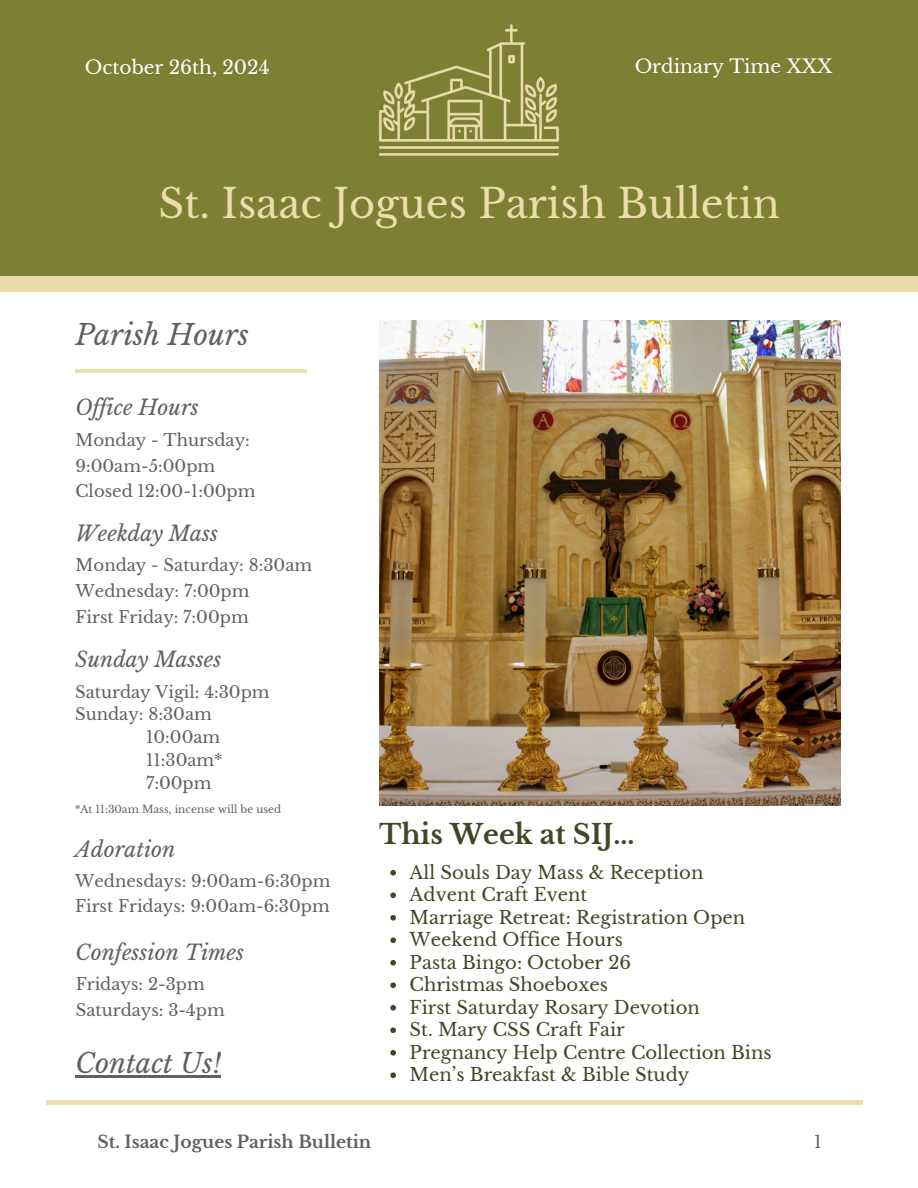
<style>
.page{position:relative;width:918px;height:1188px;background:#fff}
.page>*{position:absolute;margin:0;border:0;box-sizing:border-box;transform-origin:0 0}
.t1{font:39.9px "Libre Baskerville";color:#edddac}
.t2{font:italic 28.2px "Libre Baskerville";color:#60625c}
.t3{font:700 27px "Libre Baskerville";color:#3e4827}
.t4{font:italic 27px "Libre Baskerville";color:#60625c}
.t5{font:italic 21px "Libre Baskerville";color:#60625c}
.t6{font:18.6px "Libre Baskerville";color:#fff}
.t7{font:18px "Libre Baskerville";color:#3e4827}
.t8{font:700 17.1px "Libre Baskerville";color:#60625c}
.t9{font:17.1px "Libre Baskerville";color:#60625c}
.t10{font:16.5px/25.8px "Libre Baskerville";color:#60625c}
.t11{font:10.5px "Libre Baskerville";color:#60625c}
</style>
<div class="page">
<hr style="left:75px;top:369px;width:232px;height:4px;background:#edddac">
<div style="left:0;top:259px;width:918px;height:33px;background:#edddac"></div>
<div style="left:0;top:0;width:918px;height:275px;background:#7c8034"></div>
<img style="left:379px;top:24px;width:180px;height:132px">
<hr style="left:47px;top:1101px;width:816px;height:3px;background:#edddac">
<hr style="left:75px;top:1076px;width:146px;height:2px;background:#60625c">
<img style="left:379px;top:320px;width:461px;height:485px">
<svg style="left:390px;top:870px;width:6px;height:6px"></svg>
<svg style="left:390px;top:892px;width:6px;height:6px"></svg>
<svg style="left:390px;top:915px;width:6px;height:6px"></svg>
<svg style="left:390px;top:937px;width:6px;height:6px"></svg>
<svg style="left:390px;top:960px;width:6px;height:6px"></svg>
<svg style="left:390px;top:982px;width:6px;height:6px"></svg>
<svg style="left:390px;top:1005px;width:6px;height:6px"></svg>
<svg style="left:390px;top:1027px;width:6px;height:6px"></svg>
<svg style="left:390px;top:1050px;width:6px;height:6px"></svg>
<svg style="left:390px;top:1072px;width:6px;height:6px"></svg>
<h6 class="t6" style="left:85px;top:56px;width:186px">October 26th, 2024</h6>
<h6 class="t6" style="left:635px;top:55px;width:199px">Ordinary Time XXX</h6>
<h1 class="t1" style="left:159px;top:179px;width:623px">St. Isaac Jogues Parish Bulletin</h1>
<h4 class="t2" style="left:75px;top:318px;width:175px">Parish Hours</h4>
<h4 class="t5" style="left:75px;top:394px;width:125px">Of ice Hours</h4>
<h6 class="t10" style="left:75px;top:427px;width:182px">Monday - Thursday:<br>9:00am-5:00pm<br>Closed 12:00-1:00pm</h6>
<h4 class="t5" style="left:76px;top:521px;width:144px">Weekday Mass</h4>
<h6 class="t10" style="left:76px;top:552px;width:238px">Monday - Saturday: 8:30am<br>Wednesday: 7:00pm<br>First Friday: 7:00pm</h6>
<p class="t5" style="left:75px;top:646px;width:148px">Sunday Masses</p>
<h4 class="t10" style="left:75px;top:679px;width:196px">Saturday Vigil: 4:30pm</h4>
<h4 class="t10" style="left:75px;top:702px;width:138px">Sunday: 8:30am</h4>
<h4 class="t10" style="left:146px;top:725px;width:76px">10:00am</h4>
<h4 class="t10" style="left:146px;top:747px;width:78px">11:30am*</h4>
<h4 class="t10" style="left:146px;top:770px;width:67px">7:00pm</h4>
<h6 class="t11" style="left:75px;top:803px;width:208px">*At 11:30am Mass, incense will be used</h6>
<h3 class="t5" style="left:75px;top:837px;width:102px">Adoration</h3>
<p class="t10" style="left:75px;top:868px;width:257px">Wednesdays: 9:00am-6:30pm<br>First Fridays: 9:00am-6:30pm</p>
<h4 class="t5" style="left:76px;top:939px;width:170px">Confession Times</h4>
<h6 class="t10" style="left:76px;top:972px;width:150px">Fridays: 2-3pm<br>Saturdays: 3-4pm</h6>
<h6 class="t4" style="left:75px;top:1047px;width:147px">Contact Us!</h6>
<p class="t3" style="left:379px;top:818px;width:257px">This Week at SIJ...</p>
<p class="t7" style="left:410px;top:862px;width:295px">All Souls Day Mass &amp; Reception</p>
<p class="t7" style="left:410px;top:884px;width:179px">Advent Craft Event</p>
<p class="t7" style="left:410px;top:907px;width:337px">Marriage Retreat: Registration Open</p>
<p class="t7" style="left:410px;top:929px;width:215px">Weekend Office Hours</p>
<p class="t7" style="left:410px;top:952px;width:223px">Pasta Bingo: October 26</p>
<p class="t7" style="left:410px;top:974px;width:200px">Christmas Shoeboxes</p>
<p class="t7" style="left:410px;top:997px;width:292px">First Saturday Rosary Devotion</p>
<p class="t7" style="left:410px;top:1019px;width:217px">St. Mary CSS Craft Fair</p>
<p class="t7" style="left:410px;top:1042px;width:364px">Pregnancy Help Centre Collection Bins</p>
<p class="t7" style="left:410px;top:1064px;width:281px">Men’s Breakfast &amp; Bible Study</p>
<p class="t8" style="left:98px;top:1132px;width:275px">St. Isaac Jogues Parish Bulletin</p>
<h3 class="t9" style="left:814px;top:1132px;width:9px">1</h3>
</div>
